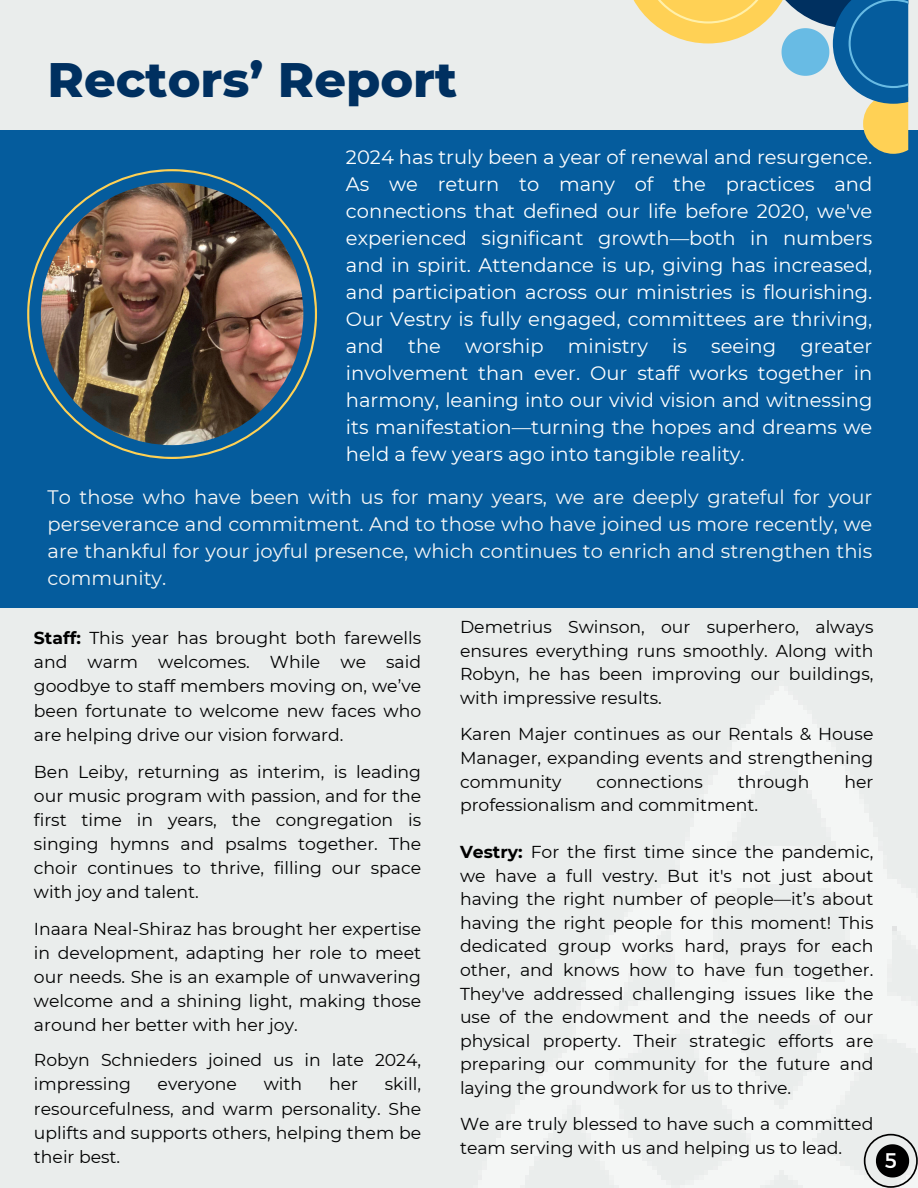
<style>
.page{position:relative;width:918px;height:1188px;background:#eaedec}
.page>*{position:absolute;margin:0;border:0;box-sizing:border-box;transform-origin:0 0}
.t1{font:800 49.35px "Montserrat";color:#003060}
.t2{font:21.15px "Montserrat";color:#fff}
.t3{font:19.5px/27px "Montserrat";color:#fff;text-align:justify}
.t4{font:19.5px/27px "Montserrat";color:#f7f7f6;text-align:justify}
.t5{font:17.25px/24px "Montserrat";color:#000;text-align:justify}
.s1{font-weight:700}
</style>
<div class="page">
<div style="left:0;top:130px;width:918px;height:477px;background:#055c9d"></div>
<svg style="left:27px;top:169px;width:290px;height:290px"></svg>
<img style="left:41px;top:183px;width:262px;height:262px;border-radius:50%">
<svg style="left:633px;top:0;width:275px;height:154px"></svg>
<svg style="left:864px;top:1134px;width:54px;height:54px"></svg>
<h2 class="t1" style="left:48px;top:49px;width:411px">Rectors’ Report</h2>
<p class="t3" style="left:346px;top:144px;width:528px">2024 has truly been a year of renewal and resurgence.<br>As we return to many of the practices and connections that defined our life before 2020, we've experienced significant growth—both in numbers and in spirit. Attendance is up, giving has increased, and participation across our ministries is flourishing.<br>Our Vestry is fully engaged, committees are thriving, and the worship ministry is seeing greater involvement than ever. Our staff works together in harmony, leaning into our vivid vision and witnessing its manifestation—turning the hopes and dreams we held a few years ago into tangible reality.</p>
<p class="t4" style="left:48px;top:483px;width:826px">To those who have been with us for many years, we are deeply grateful for your perseverance and commitment. And to those who have joined us more recently, we are thankful for your joyful presence, which continues to enrich and strengthen this community.</p>
<h1 class="t5" style="left:34px;top:626px;width:389px"><span class="s1">Staff:</span> This year has brought both farewells and warm welcomes. While we said goodbye to staff members moving on, we’ve been fortunate to welcome new faces who are helping drive our vision forward.</h1>
<p class="t5" style="left:34px;top:760px;width:389px">Ben Leiby, returning as interim, is leading our music program with passion, and for the first time in years, the congregation is singing hymns and psalms together. The choir continues to thrive, filling our space with joy and talent.</p>
<p class="t5" style="left:34px;top:917px;width:389px">Inaara Neal-Shiraz has brought her expertise in development, adapting her role to meet our needs. She is an example of unwavering welcome and a shining light, making those around her better with her joy.</p>
<h2 class="t5" style="left:34px;top:1048px;width:389px">Robyn Schnieders joined us in late 2024, impressing</h2>
<h2 class="t5" style="left:34px;top:1072px;width:389px;text-indent:351px">skill, resourcefulness, and warm personality. She uplifts and supports others, helping them be their best.</h2>
<h2 class="t5" style="left:158px;top:1072px;width:81px">everyone</h2>
<h2 class="t5" style="left:264px;top:1072px;width:40px">with</h2>
<h2 class="t5" style="left:329px;top:1072px;width:31px">her</h2>
<p class="t5" style="left:460px;top:615px;width:415px;line-height:23.5px">Demetrius Swinson, our superhero, always ensures everything runs smoothly. Along with Robyn, he has been improving our buildings, with impressive results.</p>
<p class="t5" style="left:460px;top:722px;width:415px;line-height:23.5px">Karen Majer continues as our Rentals &amp; House Manager, expanding events and strengthening community</p>
<p class="t5" style="left:596px;top:769px;width:108px">connections</p>
<p class="t5" style="left:738px;top:769px;width:73px">through</p>
<p class="t5" style="left:844px;top:769px;width:31px">her</p>
<p class="t5" style="left:460px;top:793px;width:300px">professionalism and commitment.</p>
<p class="t5" style="left:460px;top:840px;width:415px;line-height:23.5px"><span class="s1">Vestry:</span> For the first time since the pandemic, we have a full vestry. But it's not just about having the right number of people—it’s about having the right people for this moment! This dedicated group works hard, prays for each other, and knows how to have fun together.<br>They've addressed challenging issues like the use of the endowment and the needs of our physical property. Their strategic efforts are preparing our community for the future and laying the groundwork for us to thrive.</p>
<p class="t5" style="left:460px;top:1112px;width:415px;line-height:23.5px">We are truly blessed to have such a committed team serving with us and helping us to lead.</p>
<p class="t2" style="left:885px;top:1147px;width:14px">5</p>
</div>
